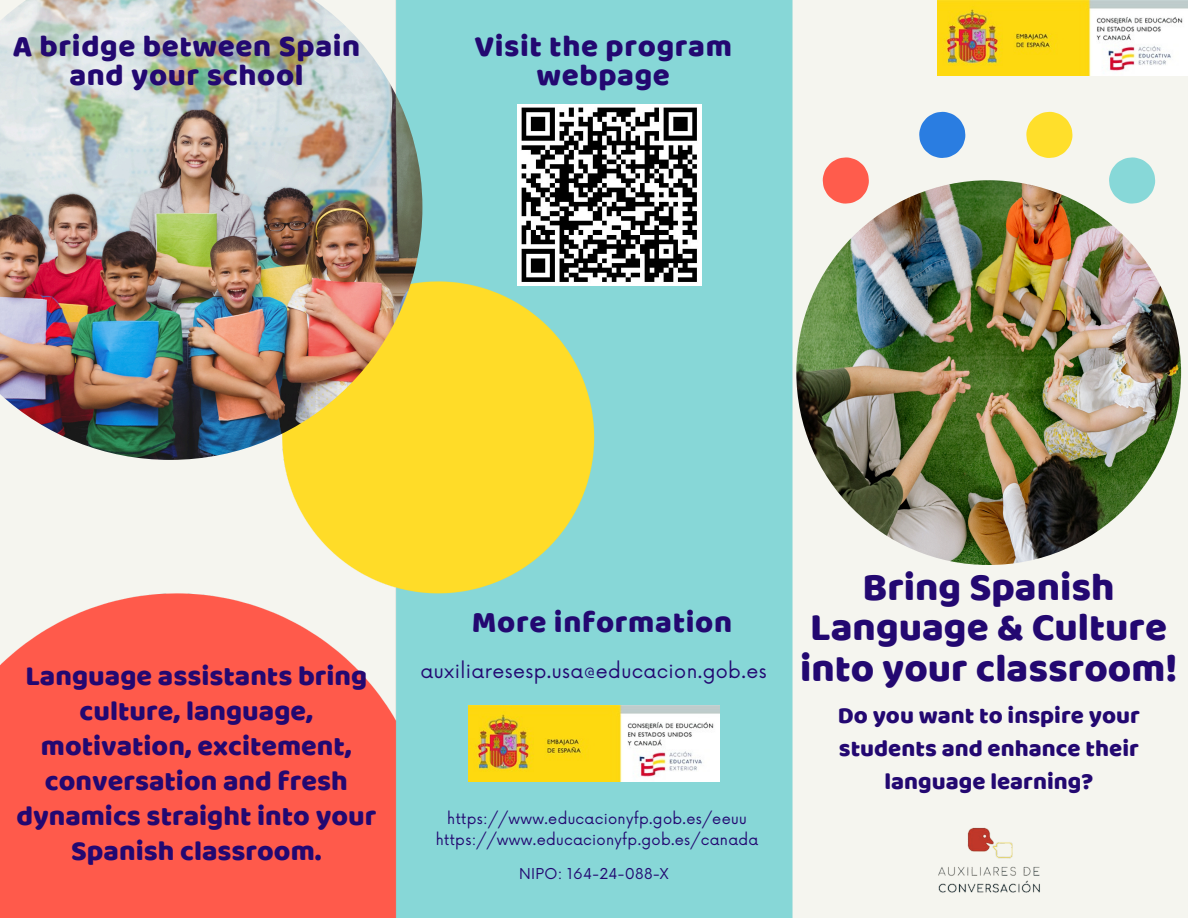
<style>
.page{position:relative;width:1188px;height:918px;background:#f5f5ef}
.page>*{position:absolute;margin:0;border:0;box-sizing:border-box;transform-origin:0 0}
.t1{font:40.05px/40.5px "Baloo";color:#230871;text-align:center}
.t2{font:31.05px/29.2px "Baloo";letter-spacing:.02em;color:#230871;text-align:center}
.t3{font:28.5px/34.8px "Baloo";color:#230871;text-align:center}
.t4{font:24px/32.7px "Baloo";color:#230871;text-align:center}
.t5{font:19.05px "Now";letter-spacing:.02em;color:#230871}
.t6{font:14.55px/21.3px "Now";letter-spacing:.02em;color:#230871;text-align:center}
</style>
<div class="page">
<img style="left:0;top:0;width:799px;height:918px">
<img style="left:796px;top:180px;width:385px;height:385px;border-radius:50%">
<img style="left:0;top:0;width:422px;height:459px">
<svg style="left:823px;top:157px;width:46px;height:47px"></svg>
<svg style="left:919px;top:112px;width:46px;height:46px"></svg>
<svg style="left:1026px;top:112px;width:46px;height:46px"></svg>
<svg style="left:1109px;top:157px;width:46px;height:47px"></svg>
<img style="left:937px;top:0;width:251px;height:75px">
<img style="left:938px;top:827px;width:102px;height:66px">
<img style="left:518px;top:105px;width:183px;height:181px">
<img style="left:469px;top:706px;width:251px;height:75px">
<h5 class="t2" style="left:13px;top:30px;width:349px">A bridge between Spain and your school</h5>
<p class="t2" style="left:474px;top:30px;width:259px">Visit the program webpage</p>
<p class="t2" style="left:472px;top:606px;width:262px">More information</p>
<h4 class="t1" style="left:810px;top:566px;width:358px">Bring Spanish<br>Language &amp; Culture</h4>
<h1 class="t3" style="left:16px;top:658px;width:362px">Language assistants bring culture, language, motivation, excitement, conversation and fresh dynamics straight into your<br>Spanish classroom.</h1>
<p class="t5" style="left:421px;top:661px;width:347px">auxiliaresesp.usa@educacion.gob.es</p>
<h4 class="t1" style="left:800px;top:647px;width:379px">into your classroom!</h4>
<p class="t6" style="left:436px;top:808px;width:324px">https://www.educacionyfp.gob.es/eeuu https://www.educacionyfp.gob.es/canada</p>
<p class="t6" style="left:519px;top:864px;width:151px">NIPO: 164-24-088-X</p>
<h3 class="t4" style="left:838px;top:699px;width:304px">Do you want to inspire your students and enhance their language learning?</h3>
</div>
